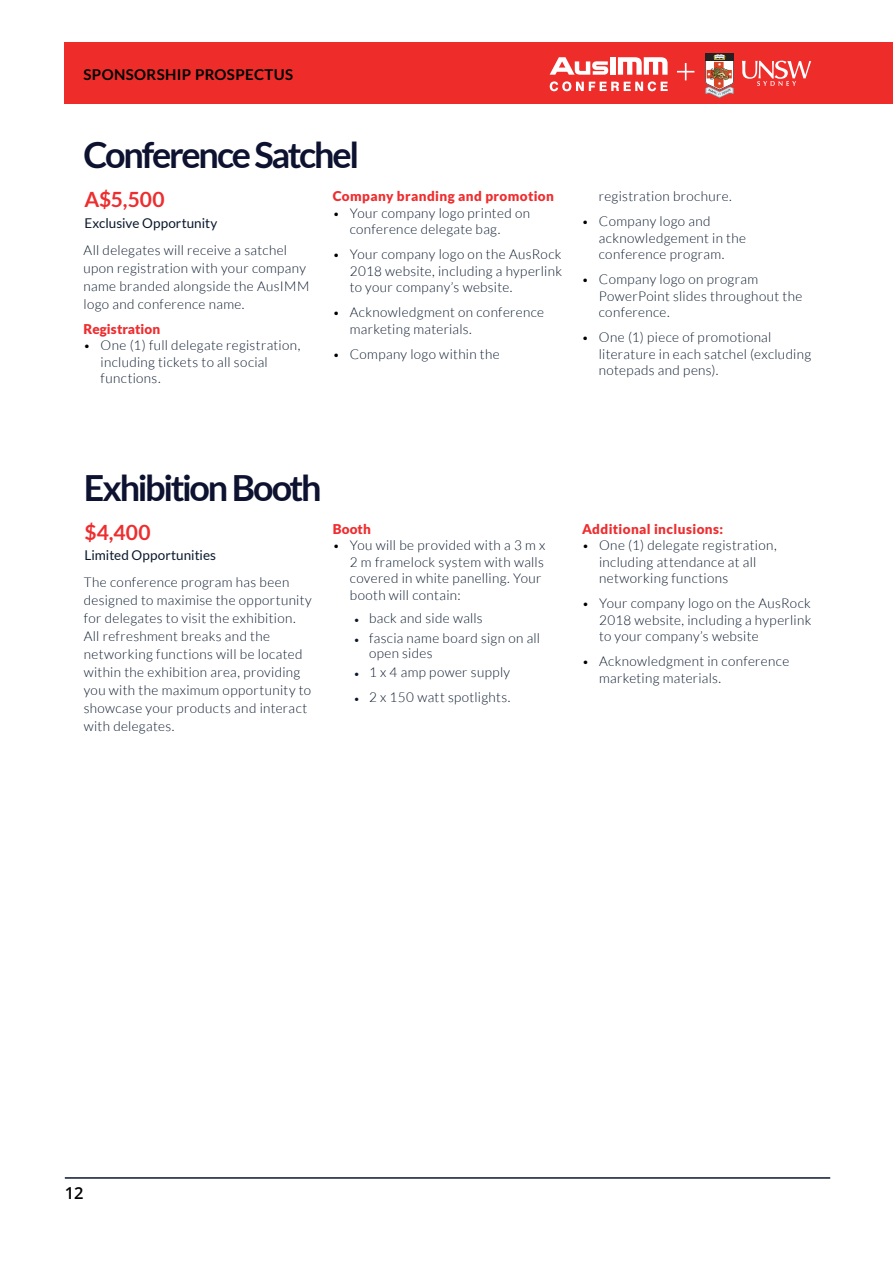
<style>
.page{position:relative;width:893px;height:1263px;background:#fff}
.page>*{position:absolute;margin:0;border:0;box-sizing:border-box;transform-origin:0 0}
.t1{font:700 36px "Lato";letter-spacing:-.065em;color:#0e1231}
.t2{font:700 21px "Lato";letter-spacing:.015em;color:#ee2d2f}
.t3{font:600 16.5px "Open Sans";color:#000}
.t4{font:700 15px "Lato";letter-spacing:.025em;color:#000}
.t5{font:300 13.5px/16.5px "Lato";letter-spacing:.025em;color:#0a182c}
.t6{font:900 13.5px "Lato";letter-spacing:.025em;color:#ee2d2f}
.t7{font:13.5px "Lato";color:#0a182c}
.t8{font:900 13.5px "Lato";letter-spacing:.005em;color:#ee2d2f}
.s1{font-size:12px;color:#000}
.s2{font-weight:400;font-size:9px}
</style>
<div class="page">
<div style="left:65px;top:43px;width:828px;height:61px;background:#ee2d2b"></div>
<hr style="left:65px;top:1177px;width:765px;height:2px;background:#0a182c">
<svg style="left:618px;top:57px;width:49px;height:18px"></svg>
<div style="left:610px;top:57px;width:5px;height:18px;background:#fff"></div>
<svg style="left:550px;top:57px;width:58px;height:18px"></svg>
<svg style="left:550px;top:81px;width:118px;height:10px"></svg>
<svg style="left:705px;top:53px;width:29px;height:45px"></svg>
<svg style="left:742px;top:61px;width:69px;height:25px"></svg>
<svg style="left:677px;top:63px;width:17px;height:17px"></svg>
<p class="t4" style="left:84px;top:66px;width:211px">SPONSORSHIP PROSPECTUS</p>
<h1 class="t1" style="left:84px;top:135px;width:277px">Conference Satchel</h1>
<h2 class="t2" style="left:84px;top:188px;width:82px">A$5,500</h2>
<p class="t7" style="left:84px;top:215px;width:135px">Exclusive Opportunity</p>
<p class="t5" style="left:84px;top:241px;width:227px;line-height:18px">All delegates will receive a satchel upon registration with your company name branded alongside the AusIMM logo and conference name.</p>
<p class="t8" style="left:84px;top:321px;width:78px">Registration</p>
<p class="t5" style="left:101px;top:337px;width:201px;text-indent:-17px"><span class="s1">•</span> One (1) full delegate registration, including tickets to all social functions.</p>
<p class="t6" style="left:333px;top:188px;width:223px">Company branding and promotion</p>
<p class="t5" style="left:350px;top:205px;width:182px;text-indent:-17px"><span class="s1">•</span> Your company logo printed on conference delegate bag.</p>
<p class="t5" style="left:350px;top:246px;width:214px;text-align:justify;text-indent:-17px"><span class="s1">•</span> Your company logo on the AusRock 2018 website, including a hyperlink to your company’s website.</p>
<p class="t5" style="left:350px;top:304px;width:196px;text-indent:-17px"><span class="s1">•</span> Acknowledgment on conference marketing materials.</p>
<p class="t5" style="left:333px;top:346px;width:169px"><span class="s1">•</span> Company logo within the</p>
<p class="t5" style="left:599px;top:188px;width:134px">registration brochure.</p>
<p class="t5" style="left:599px;top:213px;width:149px;text-indent:-17px"><span class="s1">•</span> Company logo and acknowledgement in the conference program.</p>
<p class="t5" style="left:599px;top:271px;width:205px;text-indent:-17px"><span class="s1">•</span> Company logo on program<br>PowerPoint slides throughout the conference.</p>
<p class="t5" style="left:599px;top:329px;width:214px;text-indent:-17px"><span class="s1">•</span> One (1) piece of promotional literature in each satchel (excluding notepads and pens).</p>
<h1 class="t1" style="left:84px;top:467px;width:239px">Exhibition Booth</h1>
<h2 class="t2" style="left:85px;top:520px;width:68px">$4,400</h2>
<p class="t7" style="left:85px;top:548px;width:133px">Limited Opportunities</p>
<p class="t5" style="left:84px;top:573px;width:230px;line-height:18px">The conference program has been designed to maximise the opportunity for delegates to visit the exhibition.<br>All refreshment breaks and the networking functions will be located within the exhibition area, providing you with the maximum opportunity to showcase your products and interact with delegates.</p>
<p class="t6" style="left:333px;top:521px;width:40px">Booth</p>
<p class="t5" style="left:350px;top:537px;width:197px;text-indent:-17px"><span class="s1">•</span> You will be provided with a 3 m x<br>2 m framelock system with walls covered in white panelling. Your booth will contain:</p>
<p class="t5" style="left:354px;top:610px;width:130px"><span class="s2">•</span> back and side walls</p>
<p class="t5" style="left:369px;top:630px;width:173px;line-height:15px;text-indent:-15px"><span class="s2">•</span> fascia name board sign on all open sides</p>
<p class="t5" style="left:354px;top:664px;width:158px"><span class="s2">•</span> 1 x 4 amp power supply</p>
<p class="t5" style="left:354px;top:689px;width:158px"><span class="s2">•</span> 2 x 150 watt spotlights.</p>
<p class="t6" style="left:582px;top:521px;width:143px">Additional inclusions:</p>
<p class="t5" style="left:599px;top:537px;width:179px;text-indent:-17px"><span class="s1">•</span> One (1) delegate registration, including attendance at all networking functions</p>
<p class="t5" style="left:599px;top:595px;width:214px;text-align:justify;text-indent:-17px"><span class="s1">•</span> Your company logo on the AusRock 2018 website, including a hyperlink to your company’s website</p>
<p class="t5" style="left:599px;top:653px;width:192px;text-indent:-17px"><span class="s1">•</span> Acknowledgment in conference marketing materials.</p>
<p class="t3" style="left:65px;top:1182px;width:20px">12</p>
</div>
